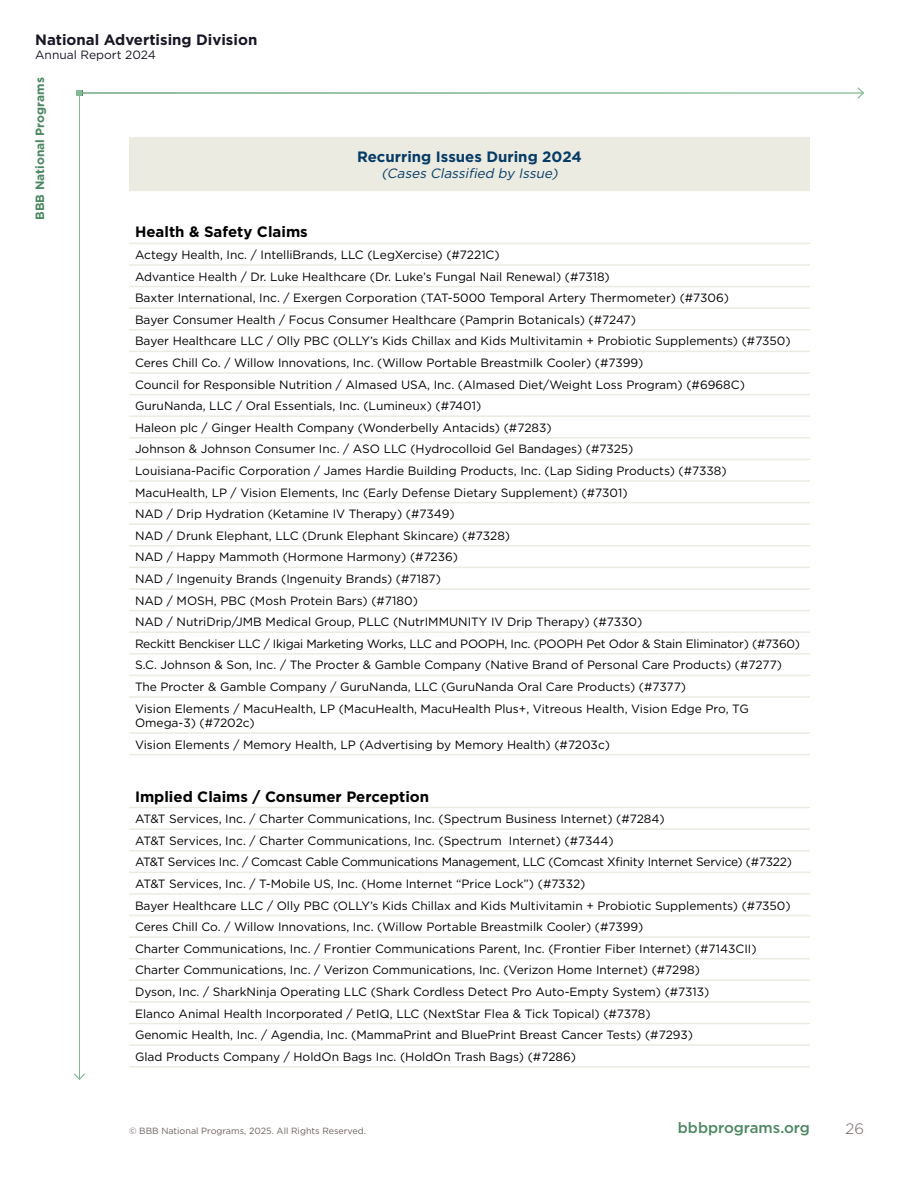
<style>
.page{position:relative;width:918px;height:1188px;background:#fff}
.page>*{position:absolute;margin:0;border:0;box-sizing:border-box;transform-origin:0 0}
.t1{font:700 15px "Gotham";color:#000}
.t2{font:700 15px "Gotham";color:#171725}
.t3{font:700 15px "Gotham";color:#063b66}
.t4{font:500 15px "Gotham";color:#4b8761}
.t5{font:300 15px "Gotham";color:#6e5f5f}
.t6{font:italic 13.5px "Gotham";color:#063b66}
.t7{font:12px/21.6px "Gotham";color:#000}
.t8{font:700 12px "Gotham";color:#4b8761}
.t9{font:12px "Gotham";color:#171725}
.t10{font:9px "Gotham";color:#6e5f5f}
</style>
<div class="page">
<div style="left:129px;top:138px;width:681px;height:52px;background:#ebebe1"></div>
<hr style="left:129px;top:137px;width:681px;height:1px;background:#ebebe1">
<hr style="left:129px;top:190px;width:681px;height:1px;background:#ebebe1">
<hr style="left:129px;top:243px;width:681px;height:1px;background:#ebebe1">
<hr style="left:129px;top:264px;width:681px;height:2px;background:#ebebe1">
<hr style="left:129px;top:286px;width:681px;height:1px;background:#ebebe1">
<hr style="left:129px;top:307px;width:681px;height:2px;background:#ebebe1">
<hr style="left:129px;top:329px;width:681px;height:2px;background:#ebebe1">
<hr style="left:129px;top:351px;width:681px;height:1px;background:#ebebe1">
<hr style="left:129px;top:372px;width:681px;height:2px;background:#ebebe1">
<hr style="left:129px;top:394px;width:681px;height:1px;background:#ebebe1">
<hr style="left:129px;top:415px;width:681px;height:2px;background:#ebebe1">
<hr style="left:129px;top:437px;width:681px;height:2px;background:#ebebe1">
<hr style="left:129px;top:459px;width:681px;height:1px;background:#ebebe1">
<hr style="left:129px;top:480px;width:681px;height:2px;background:#ebebe1">
<hr style="left:129px;top:502px;width:681px;height:1px;background:#ebebe1">
<hr style="left:129px;top:523px;width:681px;height:2px;background:#ebebe1">
<hr style="left:129px;top:545px;width:681px;height:2px;background:#ebebe1">
<hr style="left:129px;top:567px;width:681px;height:1px;background:#ebebe1">
<hr style="left:129px;top:588px;width:681px;height:2px;background:#ebebe1">
<hr style="left:129px;top:610px;width:681px;height:1px;background:#ebebe1">
<hr style="left:129px;top:631px;width:681px;height:2px;background:#ebebe1">
<hr style="left:129px;top:653px;width:681px;height:2px;background:#ebebe1">
<hr style="left:129px;top:675px;width:681px;height:1px;background:#ebebe1">
<hr style="left:129px;top:696px;width:681px;height:2px;background:#ebebe1">
<hr style="left:129px;top:732px;width:681px;height:2px;background:#ebebe1">
<hr style="left:129px;top:754px;width:681px;height:1px;background:#ebebe1">
<hr style="left:129px;top:807px;width:681px;height:1px;background:#ebebe1">
<hr style="left:129px;top:828px;width:681px;height:2px;background:#ebebe1">
<hr style="left:129px;top:850px;width:681px;height:1px;background:#ebebe1">
<hr style="left:129px;top:872px;width:681px;height:1px;background:#ebebe1">
<hr style="left:129px;top:893px;width:681px;height:2px;background:#ebebe1">
<hr style="left:129px;top:915px;width:681px;height:1px;background:#ebebe1">
<hr style="left:129px;top:936px;width:681px;height:2px;background:#ebebe1">
<hr style="left:129px;top:958px;width:681px;height:1px;background:#ebebe1">
<hr style="left:129px;top:980px;width:681px;height:1px;background:#ebebe1">
<hr style="left:129px;top:1001px;width:681px;height:2px;background:#ebebe1">
<hr style="left:129px;top:1023px;width:681px;height:1px;background:#ebebe1">
<hr style="left:129px;top:1044px;width:681px;height:2px;background:#ebebe1">
<hr style="left:129px;top:1066px;width:681px;height:1px;background:#ebebe1">
<hr style="left:80px;top:93px;width:783px;height:1px;background:#83ba94">
<svg style="left:857px;top:87px;width:7px;height:12px"></svg>
<hr style="left:79px;top:93px;width:1px;height:986px;background:#83ba94">
<svg style="left:76px;top:90px;width:6px;height:6px"></svg>
<svg style="left:74px;top:1073px;width:11px;height:7px"></svg>
<p class="t2" style="left:35px;top:30px;width:224px">National Advertising Division</p>
<p class="t9" style="left:35px;top:47px;width:122px">Annual Report 2024</p>
<p class="t8" style="left:32px;top:220px;width:144px;rotate:-90deg">BBB National Programs</p>
<p class="t3" style="left:357px;top:147px;width:226px">Recurring Issues During 2024</p>
<p class="t6" style="left:381px;top:165px;width:181px">(Cases Classified by Issue)</p>
<p class="t1" style="left:135px;top:222px;width:174px">Health &amp; Safety Claims</p>
<p class="t7" style="left:135px;top:244px;width:667px">Actegy Health, Inc. / IntelliBrands, LLC (LegXercise) (#7221C)<br>Advantice Health / Dr. Luke Healthcare (Dr. Luke’s Fungal Nail Renewal) (#7318)<br>Baxter International, Inc. / Exergen Corporation (TAT-5000 Temporal Artery Thermometer) (#7306)<br>Bayer Consumer Health / Focus Consumer Healthcare (Pamprin Botanicals) (#7247)<br>Bayer Healthcare LLC / Olly PBC (OLLY’s Kids Chillax and Kids Multivitamin + Probiotic Supplements) (#7350)<br>Ceres Chill Co. / Willow Innovations, Inc. (Willow Portable Breastmilk Cooler) (#7399)<br>Council for Responsible Nutrition / Almased USA, Inc. (Almased Diet/Weight Loss Program) (#6968C)<br>GuruNanda, LLC / Oral Essentials, Inc. (Lumineux) (#7401)<br>Haleon plc / Ginger Health Company (Wonderbelly Antacids) (#7283)<br>Johnson &amp; Johnson Consumer Inc. / ASO LLC (Hydrocolloid Gel Bandages) (#7325)<br>Louisiana-Pacific Corporation / James Hardie Building Products, Inc. (Lap Siding Products) (#7338)<br>MacuHealth, LP / Vision Elements, Inc (Early Defense Dietary Supplement) (#7301)<br>NAD / Drip Hydration (Ketamine IV Therapy) (#7349)<br>NAD / Drunk Elephant, LLC (Drunk Elephant Skincare) (#7328)<br>NAD / Happy Mammoth (Hormone Harmony) (#7236)<br>NAD / Ingenuity Brands (Ingenuity Brands) (#7187)<br>NAD / MOSH, PBC (Mosh Protein Bars) (#7180)<br>NAD / NutriDrip/JMB Medical Group, PLLC (NutrIMMUNITY IV Drip Therapy) (#7330)<br>Reckitt Benckiser LLC / Ikigai Marketing Works, LLC and POOPH, Inc. (POOPH Pet Odor &amp; Stain Eliminator) (#7360)<br>S.C. Johnson &amp; Son, Inc. / The Procter &amp; Gamble Company (Native Brand of Personal Care Products) (#7277)<br>The Procter &amp; Gamble Company / GuruNanda, LLC (GuruNanda Oral Care Products) (#7377)<br>Vision Elements / MacuHealth, LP (MacuHealth, MacuHealth Plus+, Vitreous Health, Vision Edge Pro, TG</p>
<p class="t7" style="left:135px;top:712px;width:476px">Omega-3) (#7202c)<br>Vision Elements / Memory Health, LP (Advertising by Memory Health) (#7203c)</p>
<p class="t1" style="left:135px;top:786px;width:296px">Implied Claims / Consumer Perception</p>
<p class="t7" style="left:135px;top:808px;width:658px">AT&amp;T Services, Inc. / Charter Communications, Inc. (Spectrum Business Internet) (#7284)<br>AT&amp;T Services, Inc. / Charter Communications, Inc. (Spectrum Internet) (#7344)<br>AT&amp;T Services Inc. / Comcast Cable Communications Management, LLC (Comcast Xfinity Internet Service) (#7322)<br>AT&amp;T Services, Inc. / T-Mobile US, Inc. (Home Internet “Price Lock”) (#7332)<br>Bayer Healthcare LLC / Olly PBC (OLLY’s Kids Chillax and Kids Multivitamin + Probiotic Supplements) (#7350)<br>Ceres Chill Co. / Willow Innovations, Inc. (Willow Portable Breastmilk Cooler) (#7399)<br>Charter Communications, Inc. / Frontier Communications Parent, Inc. (Frontier Fiber Internet) (#7143CII)<br>Charter Communications, Inc. / Verizon Communications, Inc. (Verizon Home Internet) (#7298)<br>Dyson, Inc. / SharkNinja Operating LLC (Shark Cordless Detect Pro Auto-Empty System) (#7313)<br>Elanco Animal Health Incorporated / PetIQ, LLC (NextStar Flea &amp; Tick Topical) (#7378)<br>Genomic Health, Inc. / Agendia, Inc. (MammaPrint and BluePrint Breast Cancer Tests) (#7293)<br>Glad Products Company / HoldOn Bags Inc. (HoldOn Trash Bags) (#7286)</p>
<p class="t10" style="left:129px;top:1125px;width:239px">© BBB National Programs, 2025. All Rights Reserved.</p>
<p class="t4" style="left:678px;top:1118px;width:134px">bbbprograms.org</p>
<p class="t5" style="left:846px;top:1119px;width:20px">26</p>
</div>
